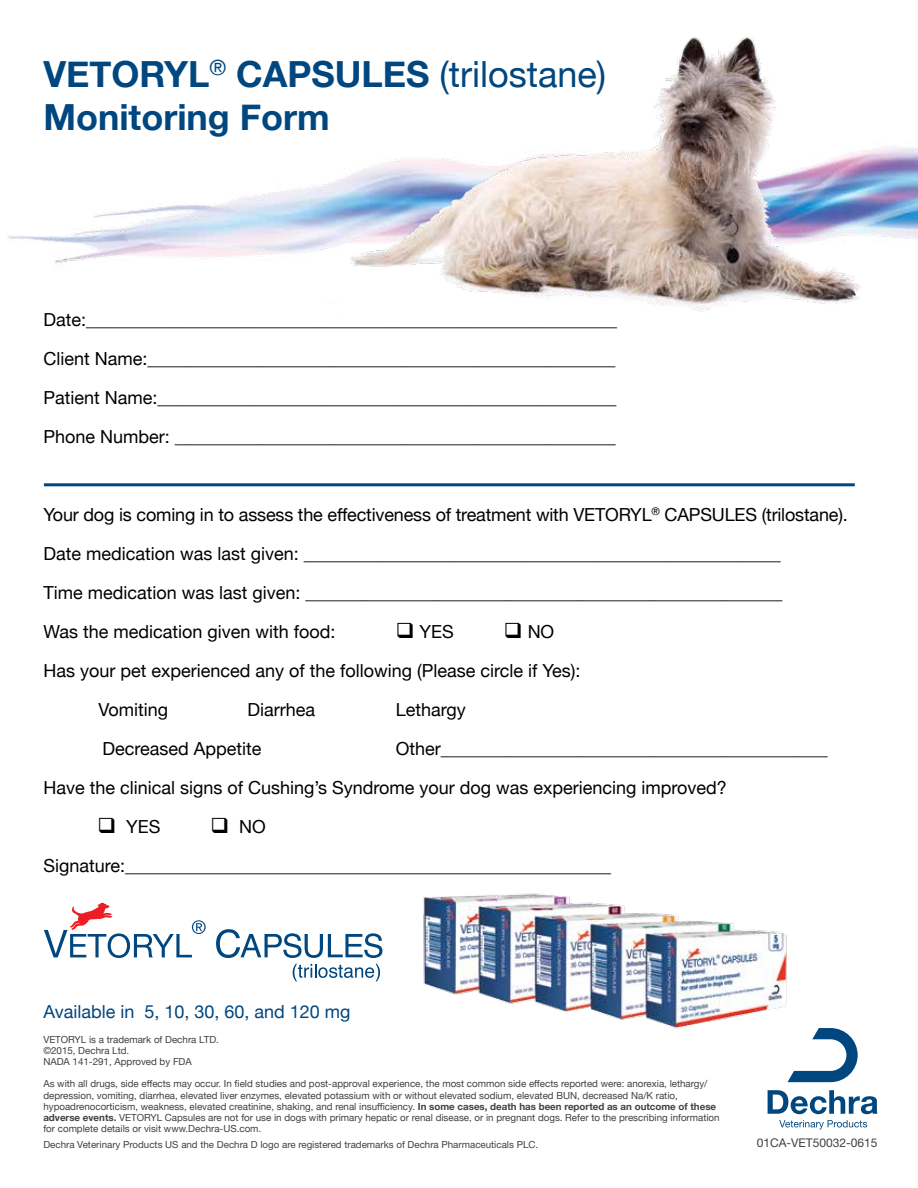
<style>
.page{position:relative;width:918px;height:1188px;background:#fff}
.page>*{position:absolute;margin:0;border:0;box-sizing:border-box;transform-origin:0 0}
.t1{font:700 36px/43.2px "Helvetica Neue";color:#00467f}
.t2{font:18px/39px "Helvetica Neue";color:#000}
.t3{font:18px "Helvetica Neue";color:#00467f}
.t4{font:12px "Helvetica Neue LT Std";color:#414042}
.t5{font:9.75px/11.1px "Helvetica Neue";color:#414042}
.t6{font:9.75px "Helvetica Neue LT Std";color:#414042}
.s1{font-weight:400}
.s2{font-weight:700}
</style>
<div class="page">
<img style="left:8px;top:146px;width:910px;height:117px">
<img style="left:324px;top:37px;width:558px;height:275px">
<svg style="left:788px;top:1028px;width:70px;height:54px"></svg>
<svg style="left:768px;top:1090px;width:109px;height:24px"></svg>
<svg style="left:779px;top:1120px;width:88px;height:9px"></svg>
<hr style="left:44px;top:483px;width:811px;height:3px;background:#00467f">
<svg style="left:293px;top:964px;width:87px;height:17px"></svg>
<svg style="left:216px;top:929px;width:166px;height:29px"></svg>
<svg style="left:44px;top:903px;width:162px;height:55px"></svg>
<img style="left:423px;top:893px;width:381px;height:145px">
<h1 class="t1" style="left:43px;top:53px;width:564px">VETORYL<sup>®</sup> CAPSULES <span class="s1">(trilostane)<br></span>Monitoring Form</h1>
<p class="t2" style="left:43px;top:301px;width:575px;text-align:justify">Date:___________________________________________________________ Client Name:____________________________________________________ Patient Name:___________________________________________________ Phone Number: _________________________________________________</p>
<p class="t2" style="left:43px;top:496px;width:806px">Your dog is coming in to assess the effectiveness of treatment with VETORYL<sup>®</sup> CAPSULES (trilostane).<br>Date medication was last given: _____________________________________________________<br>Time medication was last given: _____________________________________________________<br>Was the medication given with food:</p>
<p class="t2" style="left:396px;top:613px;width:60px">❑ YES</p>
<p class="t2" style="left:504px;top:613px;width:52px">❑ NO</p>
<p class="t2" style="left:43px;top:652px;width:538px">Has your pet experienced any of the following (Please circle if Yes):</p>
<p class="t2" style="left:98px;top:691px;width:71px">Vomiting</p>
<p class="t2" style="left:247px;top:691px;width:69px">Diarrhea</p>
<p class="t2" style="left:396px;top:691px;width:71px">Lethargy</p>
<p class="t2" style="left:102px;top:730px;width:161px">Decreased Appetite</p>
<p class="t2" style="left:43px;top:730px;width:786px;text-indent:352px">Other___________________________________________<br>Have the clinical signs of Cushing’s Syndrome your dog was experiencing improved?</p>
<p class="t2" style="left:97px;top:808px;width:65px">❑ YES</p>
<p class="t2" style="left:43px;top:808px;width:569px;text-indent:167px">❑ NO<br>Signature:______________________________________________________</p>
<p class="t3" style="left:43px;top:998px;width:309px">Available in 5, 10, 30, 60, and 120 mg</p>
<p class="t5" style="left:43px;top:1034px;width:177px">VETORYL is a trademark of Dechra LTD. ©2015, Dechra Ltd.<br>NADA 141-291, Approved by FDA</p>
<p class="t5" style="left:43px;top:1079px;width:678px">As with all drugs, side effects may occur. In field studies and post-approval experience, the most common side effects reported were: anorexia, lethargy/ depression, vomiting, diarrhea, elevated liver enzymes, elevated potassium with or without elevated sodium, elevated BUN, decreased Na/K ratio, hypoadrenocorticism, weakness, elevated creatinine, shaking, and renal insufficiency. <span class="s2">In some cases, death has been reported as an outcome of these adverse events.</span> VETORYL Capsules are not for use in dogs with primary hepatic or renal disease, or in pregnant dogs. Refer to the prescribing information for complete details or visit www.Dechra-US.com.</p>
<p class="t6" style="left:43px;top:1139px;width:496px">Dechra Veterinary Products US and the Dechra D logo are registered trademarks of Dechra Pharmaceuticals PLC.</p>
<p class="t4" style="left:757px;top:1136px;width:122px">01CA-VET50032-0615</p>
</div>
